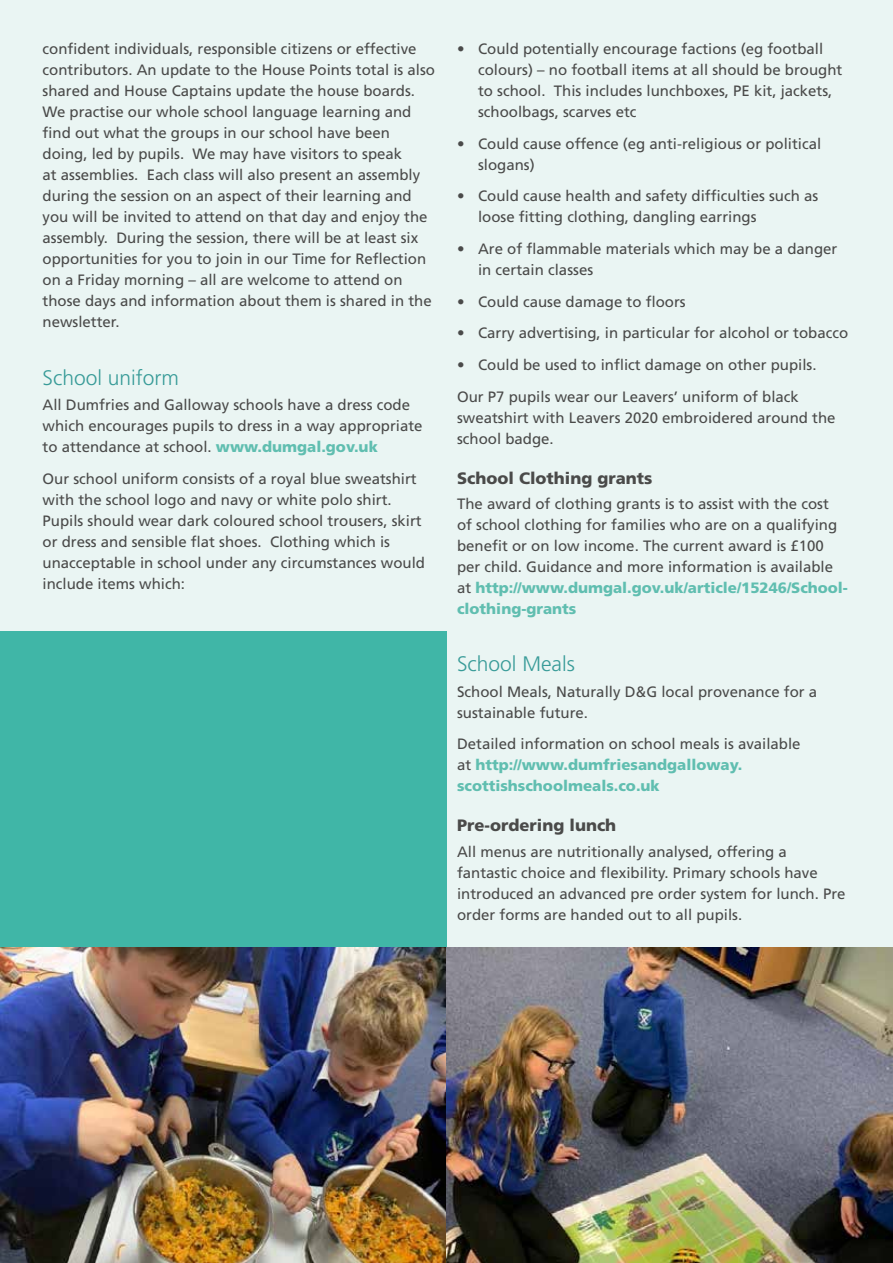
<style>
.page{position:relative;width:893px;height:1263px;background:#eaf5f3}
.page>*{position:absolute;margin:0;border:0;box-sizing:border-box;transform-origin:0 0}
.t1{font:300 21px "Frutiger";color:#389b98}
.t2{font:900 16.5px "Frutiger";color:#4a4a49}
.t3{font:15px/21px "Frutiger";color:#4a4a49}
.t4{font:900 15px/21px "Frutiger";color:#60beb0}
.s1{font-weight:900;color:#60beb0}
.s2{font-weight:400;color:#4a4a49}
</style>
<div class="page">
<img style="left:0;top:947px;width:893px;height:316px">
<div style="left:0;top:631px;width:446px;height:316px;background:#40b6a7"></div>
<p class="t3" style="left:43px;top:38px;width:394px">confident individuals, responsible citizens or effective contributors. An update to the House Points total is also shared and House Captains update the house boards.<br>We practise our whole school language learning and find out what the groups in our school have been doing, led by pupils. We may have visitors to speak<br>at assemblies. Each class will also present an assembly during the session on an aspect of their learning and you will be invited to attend on that day and enjoy the assembly. During the session, there will be at least six opportunities for you to join in our Time for Reflection on a Friday morning – all are welcome to attend on those days and information about them is shared in the newsletter.</p>
<h1 class="t1" style="left:43px;top:365px;width:138px">School uniform</h1>
<p class="t3" style="left:43px;top:394px;width:382px">All Dumfries and Galloway schools have a dress code which encourages pupils to dress in a way appropriate to attendance at school. <span class="s1">www.dumgal.gov.uk</span></p>
<p class="t3" style="left:43px;top:468px;width:384px">Our school uniform consists of a royal blue sweatshirt with the school logo and navy or white polo shirt.<br>Pupils should wear dark coloured school trousers, skirt or dress and sensible flat shoes. Clothing which is unacceptable in school under any circumstances would include items which:</p>
<p class="t3" style="left:478px;top:38px;width:366px;text-indent:-21px">• Could potentially encourage factions (eg football colours) – no football items at all should be brought to school. This includes lunchboxes, PE kit, jackets, schoolbags, scarves etc</p>
<p class="t3" style="left:478px;top:133px;width:345px;text-indent:-21px">• Could cause offence (eg anti-religious or political slogans)</p>
<p class="t3" style="left:478px;top:186px;width:342px;text-indent:-21px">• Could cause health and safety difficulties such as loose fitting clothing, dangling earrings</p>
<p class="t3" style="left:478px;top:238px;width:361px;text-indent:-21px">• Are of flammable materials which may be a danger in certain classes</p>
<p class="t3" style="left:457px;top:291px;width:230px">• Could cause damage to floors</p>
<p class="t3" style="left:457px;top:323px;width:393px">• Carry advertising, in particular for alcohol or tobacco</p>
<p class="t3" style="left:457px;top:349px;width:361px;line-height:31.7px">• Could be used to inflict damage on other pupils.<br>Our P7 pupils wear our Leavers’ uniform of black</p>
<p class="t3" style="left:457px;top:407px;width:380px">sweatshirt with Leavers 2020 embroidered around the school badge.</p>
<p class="t2" style="left:457px;top:468px;width:197px">School Clothing grants</p>
<p class="t3" style="left:457px;top:493px;width:392px">The award of clothing grants is to assist with the cost<br>of school clothing for families who are on a qualifying benefit or on low income. The current award is £100 per child. Guidance and more information is available at <span class="s1">http://www.dumgal.gov.uk/article/15246/School&shy;clothing-grants</span></p>
<h1 class="t1" style="left:457px;top:652px;width:119px">School Meals</h1>
<p class="t3" style="left:457px;top:681px;width:362px">School Meals, Naturally D&amp;G local provenance for a sustainable future.</p>
<p class="t4" style="left:457px;top:733px;width:345px"><span class="s2">Detailed information on school meals is available at</span> http://www.dumfriesandgalloway. scottishschoolmeals.co.uk</p>
<p class="t2" style="left:457px;top:816px;width:161px">Pre-ordering lunch</p>
<p class="t3" style="left:457px;top:841px;width:390px">All menus are nutritionally analysed, offering a fantastic choice and flexibility. Primary schools have introduced an advanced pre order system for lunch. Pre order forms are handed out to all pupils.</p>
</div>
